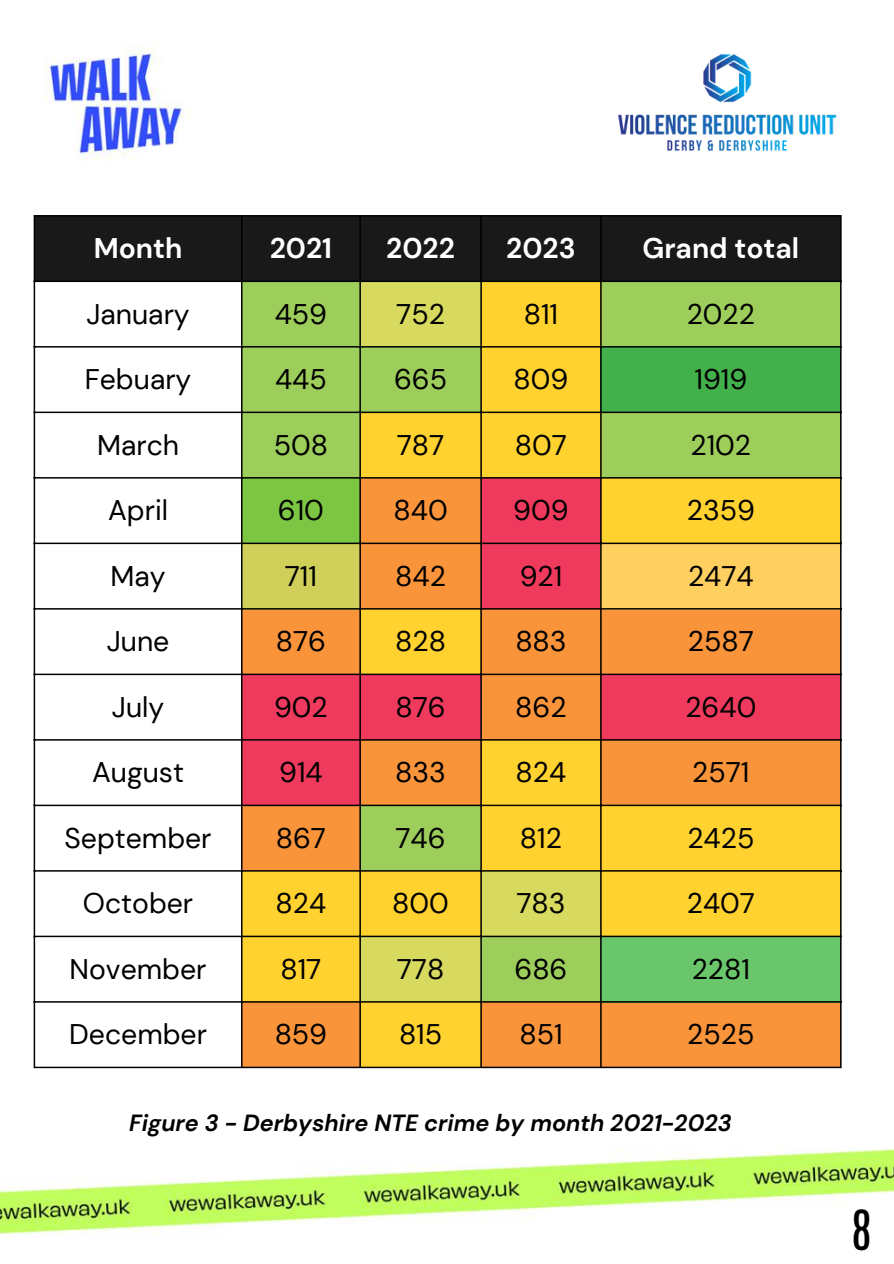
<style>
.page{position:relative;width:894px;height:1264px;background:#fff}
.page>*{position:absolute;margin:0;border:0;box-sizing:border-box;transform-origin:0 0}
.t1{font:46.5px "Antonio";color:#000}
.t2{font:28.35px "DM Sans";color:#000}
.t3{font:700 28.35px "DM Sans";color:#fff}
.t4{font:italic 700 23.4px "DM Sans";color:#000}
</style>
<div class="page">
<img style="left:0;top:44px;width:893px;height:1193px">
<img style="left:612px;top:49px;width:229px;height:108px">
<div style="left:35px;top:216px;width:804px;height:64px;background:#191919"></div>
<svg style="left:242px;top:282px;width:597px;height:195px;background:#bece4c"></svg>
<div style="left:600px;top:346px;width:240px;height:66px;background:#43b14b"></div>
<svg style="left:242px;top:806px;width:597px;height:260px;background:#ebbf3c"></svg>
<svg style="left:242px;top:478px;width:597px;height:326px;background:#ee8343"></svg>
<div style="left:241px;top:543px;width:119px;height:66px;background:#cfcf5a"></div>
<div style="left:600px;top:543px;width:240px;height:66px;background:#ffcf60"></div>
<div style="left:600px;top:936px;width:240px;height:66px;background:#6ac66b"></div>
<hr style="left:34px;top:216px;width:1px;height:850px;background:#000">
<hr style="left:241px;top:216px;width:1px;height:850px;background:#000">
<hr style="left:359px;top:216px;width:2px;height:850px;background:#000">
<hr style="left:480px;top:216px;width:1px;height:850px;background:#000">
<hr style="left:600px;top:216px;width:1px;height:850px;background:#000">
<hr style="left:839px;top:216px;width:2px;height:850px;background:#000">
<hr style="left:34px;top:215px;width:807px;height:1px;background:#000">
<hr style="left:34px;top:280px;width:807px;height:2px;background:#000">
<hr style="left:34px;top:346px;width:807px;height:1px;background:#000">
<hr style="left:34px;top:411px;width:807px;height:2px;background:#000">
<hr style="left:34px;top:477px;width:807px;height:1px;background:#000">
<hr style="left:34px;top:542px;width:807px;height:2px;background:#000">
<hr style="left:34px;top:608px;width:807px;height:1px;background:#000">
<hr style="left:34px;top:673px;width:807px;height:2px;background:#000">
<hr style="left:34px;top:739px;width:807px;height:1px;background:#000">
<hr style="left:34px;top:804px;width:807px;height:2px;background:#000">
<hr style="left:34px;top:870px;width:807px;height:1px;background:#000">
<hr style="left:34px;top:935px;width:807px;height:2px;background:#000">
<hr style="left:34px;top:1001px;width:807px;height:1px;background:#000">
<hr style="left:34px;top:1066px;width:807px;height:2px;background:#000">
<p class="t3" style="left:94px;top:230px;width:90px">Month</p>
<p class="t3" style="left:270px;top:230px;width:64px">2021</p>
<p class="t3" style="left:386px;top:230px;width:70px">2022</p>
<p class="t3" style="left:506px;top:230px;width:71px">2023</p>
<p class="t3" style="left:642px;top:230px;width:158px">Grand total</p>
<p class="t2" style="left:86px;top:295px;width:105px">January</p>
<p class="t2" style="left:275px;top:295px;width:54px">459</p>
<p class="t2" style="left:396px;top:295px;width:50px">752</p>
<p class="t2" style="left:523px;top:295px;width:36px">811</p>
<p class="t2" style="left:686px;top:295px;width:70px">2022</p>
<p class="t2" style="left:85px;top:361px;width:108px">Febuary</p>
<p class="t2" style="left:275px;top:361px;width:53px">445</p>
<p class="t2" style="left:394px;top:361px;width:55px">665</p>
<p class="t2" style="left:513px;top:361px;width:56px">809</p>
<p class="t2" style="left:694px;top:361px;width:54px">1919</p>
<p class="t2" style="left:97px;top:426px;width:83px">March</p>
<p class="t2" style="left:274px;top:426px;width:56px">508</p>
<p class="t2" style="left:397px;top:426px;width:49px">787</p>
<p class="t2" style="left:515px;top:426px;width:54px">807</p>
<p class="t2" style="left:690px;top:426px;width:62px">2102</p>
<p class="t2" style="left:108px;top:492px;width:61px">April</p>
<p class="t2" style="left:278px;top:492px;width:48px">610</p>
<p class="t2" style="left:393px;top:492px;width:56px">840</p>
<p class="t2" style="left:513px;top:492px;width:57px">909</p>
<p class="t2" style="left:686px;top:492px;width:70px">2359</p>
<p class="t2" style="left:110px;top:557px;width:57px">May</p>
<p class="t2" style="left:285px;top:557px;width:34px">711</p>
<p class="t2" style="left:395px;top:557px;width:52px">842</p>
<p class="t2" style="left:519px;top:557px;width:44px">921</p>
<p class="t2" style="left:687px;top:557px;width:67px">2474</p>
<p class="t2" style="left:107px;top:623px;width:64px">June</p>
<p class="t2" style="left:276px;top:623px;width:52px">876</p>
<p class="t2" style="left:395px;top:623px;width:52px">828</p>
<p class="t2" style="left:515px;top:623px;width:53px">883</p>
<p class="t2" style="left:687px;top:623px;width:67px">2587</p>
<p class="t2" style="left:112px;top:688px;width:54px">July</p>
<p class="t2" style="left:274px;top:688px;width:55px">902</p>
<p class="t2" style="left:395px;top:688px;width:52px">876</p>
<p class="t2" style="left:515px;top:688px;width:53px">862</p>
<p class="t2" style="left:685px;top:688px;width:72px">2640</p>
<p class="t2" style="left:92px;top:754px;width:94px">August</p>
<p class="t2" style="left:279px;top:754px;width:45px">914</p>
<p class="t2" style="left:395px;top:754px;width:52px">833</p>
<p class="t2" style="left:515px;top:754px;width:52px">824</p>
<p class="t2" style="left:692px;top:754px;width:59px">2571</p>
<p class="t2" style="left:64px;top:819px;width:148px">September</p>
<p class="t2" style="left:276px;top:819px;width:52px">867</p>
<p class="t2" style="left:395px;top:819px;width:52px">746</p>
<p class="t2" style="left:520px;top:819px;width:44px">812</p>
<p class="t2" style="left:687px;top:819px;width:68px">2425</p>
<p class="t2" style="left:83px;top:885px;width:112px">October</p>
<p class="t2" style="left:275px;top:885px;width:52px">824</p>
<p class="t2" style="left:392px;top:885px;width:58px">800</p>
<p class="t2" style="left:516px;top:885px;width:51px">783</p>
<p class="t2" style="left:686px;top:885px;width:70px">2407</p>
<p class="t2" style="left:70px;top:950px;width:138px">November</p>
<p class="t2" style="left:280px;top:950px;width:42px">817</p>
<p class="t2" style="left:397px;top:950px;width:49px">778</p>
<p class="t2" style="left:514px;top:950px;width:54px">686</p>
<p class="t2" style="left:691px;top:950px;width:60px">2281</p>
<p class="t2" style="left:69px;top:1016px;width:139px">December</p>
<p class="t2" style="left:274px;top:1016px;width:54px">859</p>
<p class="t2" style="left:399px;top:1016px;width:45px">815</p>
<p class="t2" style="left:519px;top:1016px;width:45px">851</p>
<p class="t2" style="left:687px;top:1016px;width:69px">2525</p>
<p class="t4" style="left:129px;top:1107px;width:604px">Figure 3 - Derbyshire NTE crime by month 2021-2023</p>
<h1 class="t1" style="left:851px;top:1197px;width:22px">8</h1>
</div>
